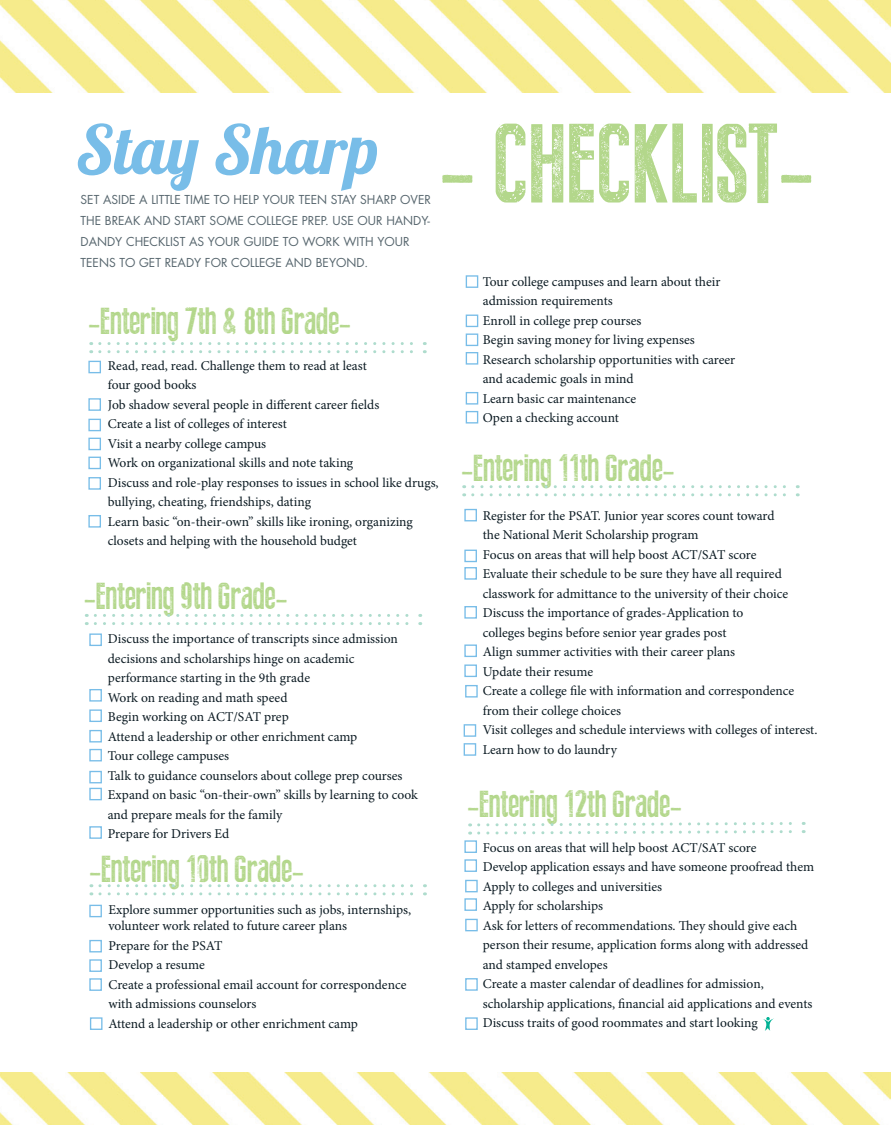
<style>
.page{position:relative;width:891px;height:1125px;background:#fff}
.page>*{position:absolute;margin:0;border:0;box-sizing:border-box;transform-origin:0 0}
.t1{font:112.5px "Press Style";color:#b3d78b}
.t2{font:67.5px "Lobster 1.4";color:#78bde8}
.t3{font:37.5px "Press Style";color:#b3d78b}
.t4{font:13.5px/19.5px "Minion Pro";color:#0b1a22}
.t5{font:12px/21px "Futura";color:#57666e}
</style>
<div class="page">
<img style="left:0;top:0;width:891px;height:92px">
<img style="left:0;top:1073px;width:891px;height:52px">
<svg style="left:100px;top:342px;width:325px;height:11px"></svg>
<svg style="left:95px;top:614px;width:326px;height:11px"></svg>
<div style="left:89px;top:633px;width:13px;height:13px;border:1px solid #78bde8"></div>
<div style="left:89px;top:709px;width:13px;height:13px;border:1px solid #78bde8"></div>
<div style="left:89px;top:730px;width:13px;height:12px;border:1px solid #78bde8"></div>
<div style="left:89px;top:749px;width:13px;height:12px;border:1px solid #78bde8"></div>
<div style="left:89px;top:771px;width:13px;height:12px;border:1px solid #78bde8"></div>
<div style="left:89px;top:787px;width:13px;height:13px;border:1px solid #78bde8"></div>
<div style="left:89px;top:826px;width:13px;height:13px;border:1px solid #78bde8"></div>
<div style="left:88px;top:361px;width:13px;height:12px;border:1px solid #78bde8"></div>
<div style="left:88px;top:419px;width:13px;height:12px;border:1px solid #78bde8"></div>
<div style="left:88px;top:438px;width:13px;height:12px;border:1px solid #78bde8"></div>
<div style="left:88px;top:456px;width:13px;height:13px;border:1px solid #78bde8"></div>
<div style="left:88px;top:477px;width:13px;height:13px;border:1px solid #78bde8"></div>
<div style="left:88px;top:515px;width:13px;height:12px;border:1px solid #78bde8"></div>
<div style="left:88px;top:398px;width:13px;height:13px;border:1px solid #78bde8"></div>
<div style="left:89px;top:689px;width:13px;height:12px;border:1px solid #78bde8"></div>
<svg style="left:100px;top:884px;width:325px;height:11px"></svg>
<div style="left:89px;top:904px;width:13px;height:13px;border:1px solid #78bde8"></div>
<div style="left:89px;top:940px;width:13px;height:12px;border:1px solid #78bde8"></div>
<div style="left:89px;top:959px;width:13px;height:13px;border:1px solid #78bde8"></div>
<div style="left:466px;top:275px;width:12px;height:13px;border:1px solid #78bde8"></div>
<div style="left:466px;top:314px;width:12px;height:13px;border:1px solid #78bde8"></div>
<div style="left:466px;top:333px;width:12px;height:13px;border:1px solid #78bde8"></div>
<div style="left:466px;top:352px;width:12px;height:12px;border:1px solid #78bde8"></div>
<div style="left:466px;top:392px;width:12px;height:12px;border:1px solid #78bde8"></div>
<div style="left:466px;top:411px;width:12px;height:12px;border:1px solid #78bde8"></div>
<svg style="left:473px;top:485px;width:325px;height:11px"></svg>
<svg style="left:470px;top:822px;width:334px;height:13px"></svg>
<div style="left:89px;top:978px;width:13px;height:13px;border:1px solid #78bde8"></div>
<div style="left:464px;top:509px;width:13px;height:12px;border:1px solid #78bde8"></div>
<div style="left:464px;top:549px;width:13px;height:13px;border:1px solid #78bde8"></div>
<div style="left:464px;top:567px;width:13px;height:12px;border:1px solid #78bde8"></div>
<div style="left:464px;top:606px;width:13px;height:12px;border:1px solid #78bde8"></div>
<div style="left:464px;top:644px;width:13px;height:13px;border:1px solid #78bde8"></div>
<div style="left:464px;top:664px;width:13px;height:13px;border:1px solid #78bde8"></div>
<div style="left:465px;top:685px;width:13px;height:12px;border:1px solid #78bde8"></div>
<div style="left:464px;top:724px;width:12px;height:13px;border:1px solid #78bde8"></div>
<div style="left:464px;top:743px;width:12px;height:13px;border:1px solid #78bde8"></div>
<div style="left:464px;top:840px;width:13px;height:13px;border:1px solid #78bde8"></div>
<div style="left:464px;top:859px;width:13px;height:13px;border:1px solid #78bde8"></div>
<div style="left:464px;top:898px;width:13px;height:13px;border:1px solid #78bde8"></div>
<div style="left:465px;top:880px;width:13px;height:12px;border:1px solid #78bde8"></div>
<div style="left:465px;top:978px;width:13px;height:12px;border:1px solid #78bde8"></div>
<div style="left:465px;top:1017px;width:13px;height:13px;border:1px solid #78bde8"></div>
<div style="left:465px;top:918px;width:13px;height:13px;border:1px solid #78bde8"></div>
<svg style="left:763px;top:1017px;width:11px;height:14px"></svg>
<div style="left:90px;top:1017px;width:13px;height:13px;border:1px solid #78bde8"></div>
<h2 class="t2" style="left:76px;top:106px;width:304px">Stay Sharp</h2>
<p class="t5" style="left:81px;top:189px;width:352px">SET ASIDE A LITTLE TIME TO HELP YOUR TEEN STAY SHARP OVER</p>
<h1 class="t1" style="left:440px;top:105px;width:375px">‑ CHECKLIST‑</h1>
<p class="t5" style="left:81px;top:210px;width:351px">THE BREAK AND START SOME COLLEGE PREP. USE OUR HANDY-<br>DANDY CHECKLIST AS YOUR GUIDE TO WORK WITH YOUR<br>TEENS TO GET READY FOR COLLEGE AND BEYOND.</p>
<h3 class="t3" style="left:89px;top:301px;width:264px">‑Entering 7th &amp; 8th Grade‑</h3>
<p class="t4" style="left:108px;top:356px;width:332px">Read, read, read. Challenge them to read at least<br>four good books<br>Job shadow several people in different career fields<br>Create a list of colleges of interest<br>Visit a nearby college campus<br>Work on organizational skills and note taking<br>Discuss and role-play responses to issues in school like drugs, bullying, cheating, friendships, dating<br>Learn basic “on-their-own” skills like ironing, organizing closets and helping with the household budget</p>
<h3 class="t3" style="left:84px;top:576px;width:205px">‑Entering 9th Grade‑</h3>
<p class="t4" style="left:108px;top:629px;width:312px">Discuss the importance of transcripts since admission decisions and scholarships hinge on academic performance starting in the 9th grade<br>Work on reading and math speed<br>Begin working on ACT/SAT prep<br>Attend a leadership or other enrichment camp<br>Tour college campuses<br>Talk to guidance counselors about college prep courses Expand on basic “on-their-own” skills by learning to cook and prepare meals for the family<br>Prepare for Drivers Ed</p>
<h3 class="t3" style="left:89px;top:849px;width:216px">‑Entering 10th Grade‑</h3>
<p class="t4" style="left:108px;top:901px;width:304px;line-height:16.5px">Explore summer opportunities such as jobs, internships, volunteer work related to future career plans</p>
<p class="t4" style="left:108px;top:935px;width:300px">Prepare for the PSAT<br>Develop a resume<br>Create a professional email account for correspondence with admissions counselors<br>Attend a leadership or other enrichment camp</p>
<p class="t4" style="left:483px;top:272px;width:254px">Tour college campuses and learn about their admission requirements<br>Enroll in college prep courses<br>Begin saving money for living expenses Research scholarship opportunities with career and academic goals in mind<br>Learn basic car maintenance<br>Open a checking account</p>
<h3 class="t3" style="left:462px;top:449px;width:215px">‑Entering 11th Grade‑</h3>
<p class="t4" style="left:483px;top:506px;width:336px">Register for the PSAT. Junior year scores count toward<br>the National Merit Scholarship program<br>Focus on areas that will help boost ACT/SAT score<br>Evaluate their schedule to be sure they have all required classwork for admittance to the university of their choice Discuss the importance of grades-Application to<br>colleges begins before senior year grades post<br>Align summer activities with their career plans<br>Update their resume<br>Create a college file with information and correspondence from their college choices<br>Visit colleges and schedule interviews with colleges of interest.<br>Learn how to do laundry</p>
<h3 class="t3" style="left:467px;top:784px;width:216px">‑Entering 12th Grade‑</h3>
<p class="t4" style="left:483px;top:837px;width:333px">Focus on areas that will help boost ACT/SAT score<br>Develop application essays and have someone proofread them Apply to colleges and universities<br>Apply for scholarships<br>Ask for letters of recommendations. They should give each person their resume, application forms along with addressed and stamped envelopes<br>Create a master calendar of deadlines for admission, scholarship applications, financial aid applications and events Discuss traits of good roommates and start looking</p>
</div>
